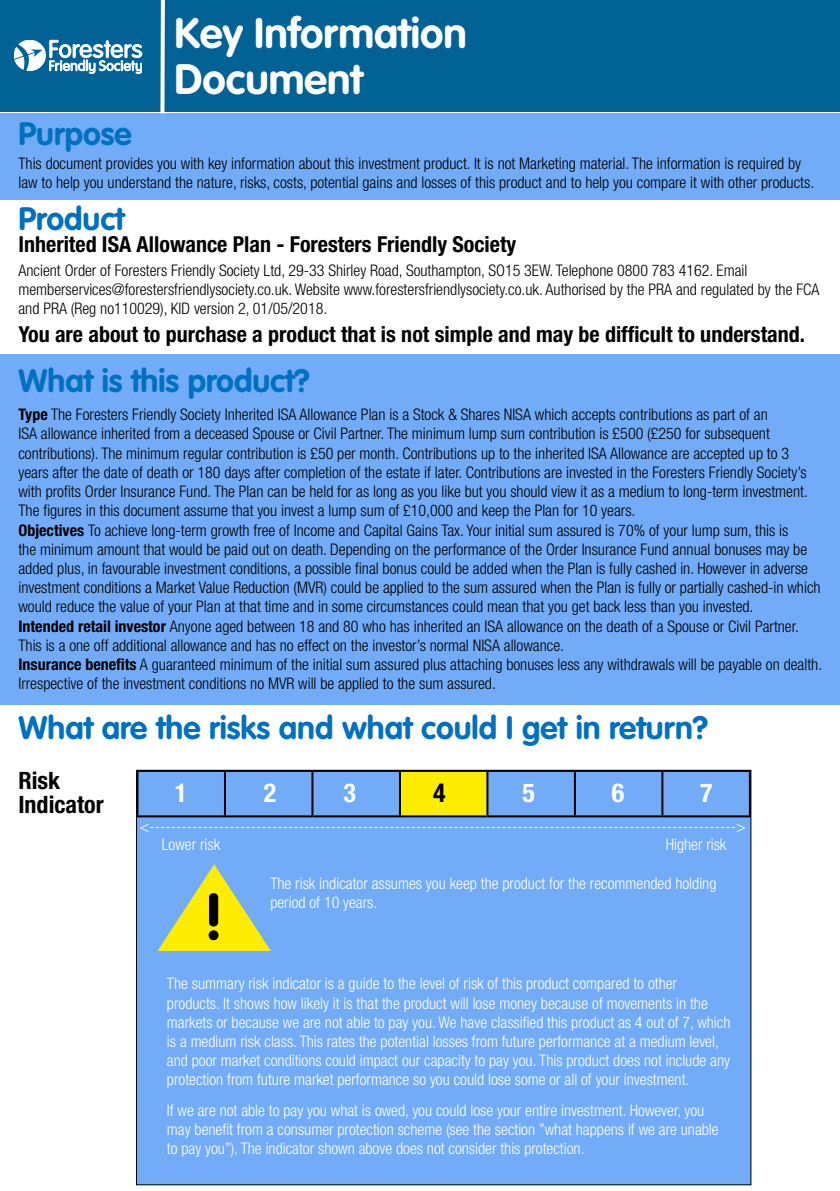
<style>
.page{position:relative;width:840px;height:1191px;background:#fff}
.page>*{position:absolute;margin:0;border:0;box-sizing:border-box;transform-origin:0 0}
.t1{font:700 64px "VAG Rounded Std";color:#000}
.t2{font:700 42px/46px "VAG Rounded Std";color:#fff}
.t3{font:700 32px "VAG Rounded Std";color:#0070c0}
.t4{font:700 condensed 26px "Helvetica Neue LT Std";color:#fff}
.t5{font:700 condensed 26px "Helvetica Neue LT Std";color:#000}
.t6{font:700 condensed 24px/24px "Helvetica Neue LT Std";color:#000}
.t7{font:700 condensed 22px "Helvetica Neue LT Std";color:#000}
.t8{font:300 condensed 16px/19.2px "Helvetica Neue LT Std";color:#000}
.t9{font:300 condensed 16px/19.2px "Helvetica Neue LT Std";color:#fff}
.s1{font-weight:700}
</style>
<div class="page">
<div style="left:0;top:354px;width:839px;height:350px;background:#72abf7"></div>
<div style="left:0;top:0;width:839px;height:112px;background:#016295"></div>
<div style="left:0;top:113px;width:839px;height:87px;background:#72abf7"></div>
<div style="left:160px;top:0;width:5px;height:113px;background:#fff"></div>
<div style="left:136px;top:770px;width:614px;height:414px;background:#72abf7"></div>
<div style="left:400px;top:771px;width:87px;height:45px;background:#ffed00"></div>
<hr style="left:136px;top:770px;width:89px;height:2px;background:#000">
<hr style="left:136px;top:772px;width:2px;height:43px;background:#000">
<hr style="left:225px;top:770px;width:87px;height:2px;background:#000">
<hr style="left:224px;top:772px;width:2px;height:43px;background:#000">
<hr style="left:312px;top:770px;width:88px;height:2px;background:#000">
<hr style="left:311px;top:772px;width:2px;height:43px;background:#000">
<hr style="left:400px;top:770px;width:87px;height:2px;background:#000">
<hr style="left:399px;top:772px;width:2px;height:43px;background:#000">
<hr style="left:487px;top:770px;width:87px;height:2px;background:#000">
<hr style="left:486px;top:772px;width:2px;height:43px;background:#000">
<hr style="left:574px;top:770px;width:88px;height:2px;background:#000">
<hr style="left:573px;top:772px;width:2px;height:43px;background:#000">
<hr style="left:662px;top:770px;width:88px;height:2px;background:#000">
<hr style="left:661px;top:772px;width:2px;height:43px;background:#000">
<hr style="left:748px;top:772px;width:2px;height:43px;background:#000">
<hr style="left:136px;top:815px;width:89px;height:2px;background:#000">
<hr style="left:225px;top:815px;width:87px;height:2px;background:#000">
<hr style="left:312px;top:815px;width:88px;height:2px;background:#000">
<hr style="left:400px;top:815px;width:87px;height:2px;background:#000">
<hr style="left:487px;top:815px;width:87px;height:2px;background:#000">
<hr style="left:574px;top:815px;width:88px;height:2px;background:#000">
<hr style="left:662px;top:815px;width:88px;height:2px;background:#000">
<svg style="left:14px;top:40px;width:128px;height:34px"></svg>
<svg style="left:157px;top:864px;width:114px;height:87px"></svg>
<h2 class="t2" style="left:174px;top:12px;width:293px">Key Information<br>Document</h2>
<h3 class="t3" style="left:18px;top:115px;width:115px">Purpose</h3>
<p class="t8" style="left:18px;top:153px;width:796px">This document provides you with key information about this investment product. It is not Marketing material. The information is required by law to help you understand the nature, risks, costs, potential gains and losses of this product and to help you compare it with other products.</p>
<h3 class="t3" style="left:18px;top:200px;width:108px">Product</h3>
<h3 class="t7" style="left:18px;top:231px;width:499px">Inherited ISA Allowance Plan - Foresters Friendly Society</h3>
<p class="t8" style="left:18px;top:260px;width:802px">Ancient Order of Foresters Friendly Society Ltd, 29-33 Shirley Road, Southampton, SO15 3EW. Telephone 0800 783 4162. Email memberservices@forestersfriendlysociety.co.uk. Website www.forestersfriendlysociety.co.uk. Authorised by the PRA and regulated by the FCA and PRA (Reg no110029), KID version 2, 01/05/2018.</p>
<h3 class="t7" style="left:18px;top:321px;width:787px">You are about to purchase a product that is not simple and may be difficult to understand.</h3>
<h3 class="t3" style="left:18px;top:362px;width:293px">What is this product?</h3>
<p class="t8" style="left:18px;top:405px;width:804px"><span class="s1">Type</span> The Foresters Friendly Society Inherited ISA Allowance Plan is a Stock &amp; Shares NISA which accepts contributions as part of an<br>ISA allowance inherited from a deceased Spouse or Civil Partner. The minimum lump sum contribution is £500 (£250 for subsequent contributions). The minimum regular contribution is £50 per month. Contributions up to the inherited ISA Allowance are accepted up to 3 years after the date of death or 180 days after completion of the estate if later. Contributions are invested in the Foresters Friendly Society’s with profits Order Insurance Fund. The Plan can be held for as long as you like but you should view it as a medium to long-term investment.<br>The figures in this document assume that you invest a lump sum of £10,000 and keep the Plan for 10 years.<br><span class="s1">Objectives</span> To achieve long-term growth free of Income and Capital Gains Tax. Your initial sum assured is 70% of your lump sum, this is<br>the minimum amount that would be paid out on death. Depending on the performance of the Order Insurance Fund annual bonuses may be added plus, in favourable investment conditions, a possible final bonus could be added when the Plan is fully cashed in. However in adverse investment conditions a Market Value Reduction (MVR) could be applied to the sum assured when the Plan is fully or partially cashed-in which would reduce the value of your Plan at that time and in some circumstances could mean that you get back less than you invested.<br><span class="s1">Intended retail investor</span> Anyone aged between 18 and 80 who has inherited an ISA allowance on the death of a Spouse or Civil Partner.<br>This is a one off additional allowance and has no effect on the investor’s normal NISA allowance.<br><span class="s1">Insurance benefits</span> A guaranteed minimum of the initial sum assured plus attaching bonuses less any withdrawals will be payable on dealth.<br>Irrespective of the investment conditions no MVR will be applied to the sum assured.</p>
<h3 class="t3" style="left:18px;top:709px;width:691px">What are the risks and what could I get in return?</h3>
<h3 class="t6" style="left:18px;top:768px;width:87px">Risk<br>Indicator</h3>
<h3 class="t4" style="left:175px;top:776px;width:14px">1</h3>
<h3 class="t4" style="left:263px;top:776px;width:14px">2</h3>
<h3 class="t4" style="left:343px;top:776px;width:14px">3</h3>
<h3 class="t5" style="left:433px;top:776px;width:14px">4</h3>
<h3 class="t4" style="left:522px;top:776px;width:14px">5</h3>
<h3 class="t4" style="left:611px;top:776px;width:14px">6</h3>
<p class="t9" style="left:162px;top:817px;width:585px;line-height:18px;text-indent:-22px">&lt;--------------------------------------------------------------------------------------------------------------&gt;<br>Lower risk</p>
<h3 class="t4" style="left:699px;top:777px;width:14px">7</h3>
<p class="t9" style="left:665px;top:834px;width:62px">Higher risk</p>
<p class="t9" style="left:270px;top:873px;width:447px">The risk indicator assumes you keep the product for the recommended holding period of 10 years.</p>
<h1 class="t1" style="left:203px;top:879px;width:23px">!</h1>
<p class="t9" style="left:167px;top:974px;width:564px">The summary risk indicator is a guide to the level of risk of this product compared to other products. It shows how likely it is that the product will lose money because of movements in the markets or because we are not able to pay you. We have classified this product as 4 out of 7, which is a medium risk class. This rates the potential losses from future performance at a medium level, and poor market conditions could impact our capacity to pay you. This product does not include any protection from future market performance so you could lose some or all of your investment.</p>
<p class="t9" style="left:167px;top:1100px;width:553px">If we are not able to pay you what is owed, you could lose your entire investment. However, you may benefit from a consumer protection scheme (see the section ”what happens if we are unable to pay you”). The indicator shown above does not consider this protection.</p>
</div>
